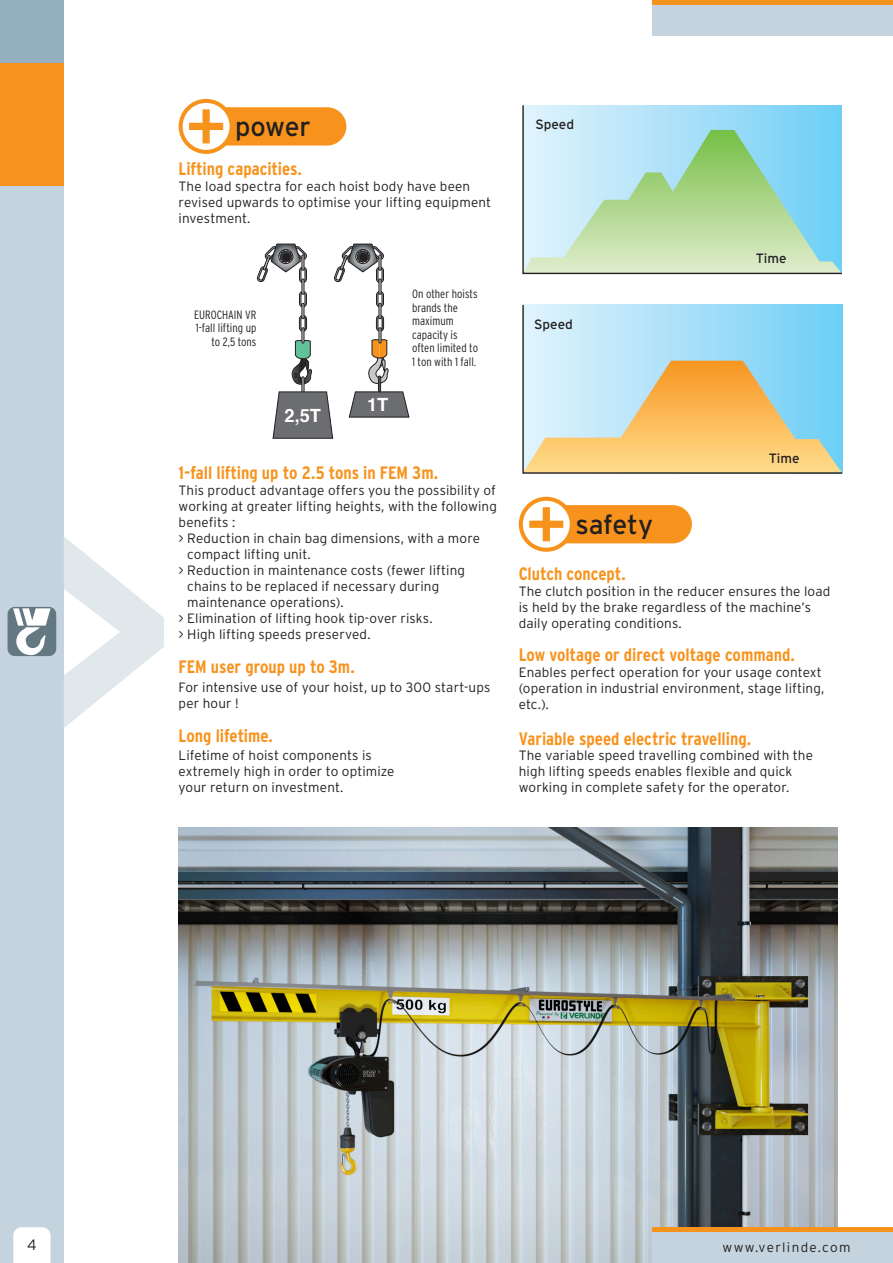
<style>
.page{position:relative;width:893px;height:1263px;background:#fff}
.page>*{position:absolute;margin:0;border:0;box-sizing:border-box;transform-origin:0 0}
.t1{font:27px "Interstate";letter-spacing:-.01em;color:#231f20}
.t2{font:700 18.3px "Helvetica";color:#fff}
.t3{font:700 condensed 18px "Interstate";letter-spacing:-.005em;color:#f7931d}
.t4{font:300 15px "Interstate";color:#231f20}
.t5{font:300 13.5px/16px "Interstate";letter-spacing:.01em;color:#231f20}
.t6{font:13.5px "Interstate";color:#231f20}
.t7{font:300 13.5px "Interstate";letter-spacing:.1em;color:#231f20}
.t8{font:300 condensed 12px/13.5px "Interstate";color:#231f20}
</style>
<div class="page">
<img style="left:179px;top:827px;width:659px;height:436px">
<div style="left:0;top:0;width:64px;height:1263px;background:#c4d3dd"></div>
<div style="left:0;top:0;width:64px;height:64px;background:#94afbd"></div>
<div style="left:0;top:64px;width:64px;height:122px;background:#f7931d"></div>
<div style="left:8px;top:607px;width:48px;height:49px;background:#647882;border-radius:7px"></div>
<svg style="left:13px;top:608px;width:38px;height:48px"></svg>
<div style="left:653px;top:1227px;width:240px;height:36px;background:#c4d3dd"></div>
<hr style="left:653px;top:1227px;width:240px;height:4px;background:#f7931d">
<div style="left:653px;top:0;width:240px;height:36px;background:#c4d3dd"></div>
<hr style="left:653px;top:0;width:240px;height:4px;background:#f7931d">
<svg style="left:64px;top:537px;width:100px;height:191px"></svg>
<svg style="left:13px;top:1227px;width:38px;height:36px"></svg>
<svg style="left:257px;top:244px;width:152px;height:195px"></svg>
<svg style="left:522px;top:304px;width:321px;height:170px;background:#c6d3c0"></svg>
<svg style="left:522px;top:105px;width:320px;height:170px;background:#b0ddd0"></svg>
<svg style="left:181px;top:101px;width:51px;height:51px"></svg>
<div style="left:179px;top:99px;width:55px;height:55px;border:4px solid #f7931d;border-radius:50%"></div>
<svg style="left:189px;top:107px;width:157px;height:39px"></svg>
<svg style="left:521px;top:499px;width:51px;height:51px"></svg>
<div style="left:519px;top:497px;width:55px;height:55px;border:4px solid #f7931d;border-radius:50%"></div>
<svg style="left:529px;top:505px;width:163px;height:38px"></svg>
<p class="t1" style="left:235px;top:111px;width:77px">power</p>
<p class="t3" style="left:179px;top:159px;width:125px">Lifting capacities.</p>
<p class="t5" style="left:179px;top:178px;width:314px">The load spectra for each hoist body have been revised upwards to optimise your lifting equipment investment.</p>
<p class="t8" style="left:194px;top:307px;width:64px">EUROCHAIN VR</p>
<p class="t8" style="left:196px;top:321px;width:62px;text-align:right">1-fall lifting up to 2,5 tons</p>
<p class="t2" style="left:285px;top:400px;width:38px">2,5T</p>
<p class="t2" style="left:367px;top:390px;width:23px">1T</p>
<p class="t8" style="left:412px;top:287px;width:67px">On other hoists</p>
<p class="t8" style="left:412px;top:301px;width:47px">brands the maximum</p>
<p class="t8" style="left:412px;top:328px;width:47px">capacity is</p>
<p class="t8" style="left:412px;top:341px;width:67px">often limited to</p>
<p class="t8" style="left:412px;top:355px;width:66px">1 ton with 1 fall.</p>
<p class="t3" style="left:179px;top:463px;width:261px">1-fall lifting up to 2.5 tons in FEM 3m.</p>
<p class="t5" style="left:179px;top:482px;width:319px">This product advantage offers you the possibility of</p>
<p class="t5" style="left:179px;top:498px;width:320px">working at greater lifting heights, with the following</p>
<p class="t5" style="left:179px;top:514px;width:58px">benefits :</p>
<p class="t5" style="left:187px;top:530px;width:294px;text-indent:-9px">&gt; Reduction in chain bag dimensions, with a more compact lifting unit.</p>
<p class="t5" style="left:187px;top:562px;width:279px;text-indent:-9px">&gt; Reduction in maintenance costs (fewer lifting chains to be replaced if necessary during maintenance operations).</p>
<p class="t5" style="left:179px;top:610px;width:256px">&gt; Elimination of lifting hook tip-over risks.</p>
<p class="t5" style="left:179px;top:626px;width:194px">&gt; High lifting speeds preserved.</p>
<p class="t3" style="left:179px;top:657px;width:178px">FEM user group up to 3m.</p>
<p class="t5" style="left:179px;top:679px;width:313px">For intensive use of your hoist, up to 300 start-ups per hour !</p>
<p class="t3" style="left:179px;top:725px;width:96px">Long lifetime.</p>
<p class="t5" style="left:179px;top:747px;width:217px">Lifetime of hoist components is extremely high in order to optimize your return on investment.</p>
<p class="t6" style="left:535px;top:117px;width:40px">Speed</p>
<p class="t6" style="left:534px;top:317px;width:40px">Speed</p>
<p class="t6" style="left:756px;top:251px;width:32px">Time</p>
<p class="t6" style="left:769px;top:451px;width:32px">Time</p>
<p class="t1" style="left:575px;top:509px;width:79px">safety</p>
<p class="t3" style="left:519px;top:564px;width:109px">Clutch concept.</p>
<p class="t5" style="left:519px;top:583px;width:313px">The clutch position in the reducer ensures the load is held by the brake regardless of the machine’s daily operating conditions.</p>
<p class="t3" style="left:519px;top:645px;width:278px">Low voltage or direct voltage command.</p>
<p class="t5" style="left:519px;top:664px;width:307px">Enables perfect operation for your usage context (operation in industrial environment, stage lifting, etc.).</p>
<p class="t3" style="left:519px;top:728px;width:234px">Variable speed electric travelling.</p>
<p class="t5" style="left:519px;top:748px;width:296px">The variable speed travelling combined with the high lifting speeds enables flexible and quick working in complete safety for the operator.</p>
<p class="t4" style="left:27px;top:1236px;width:11px">4</p>
<p class="t7" style="left:722px;top:1239px;width:129px">www.verlinde.com</p>
</div>
